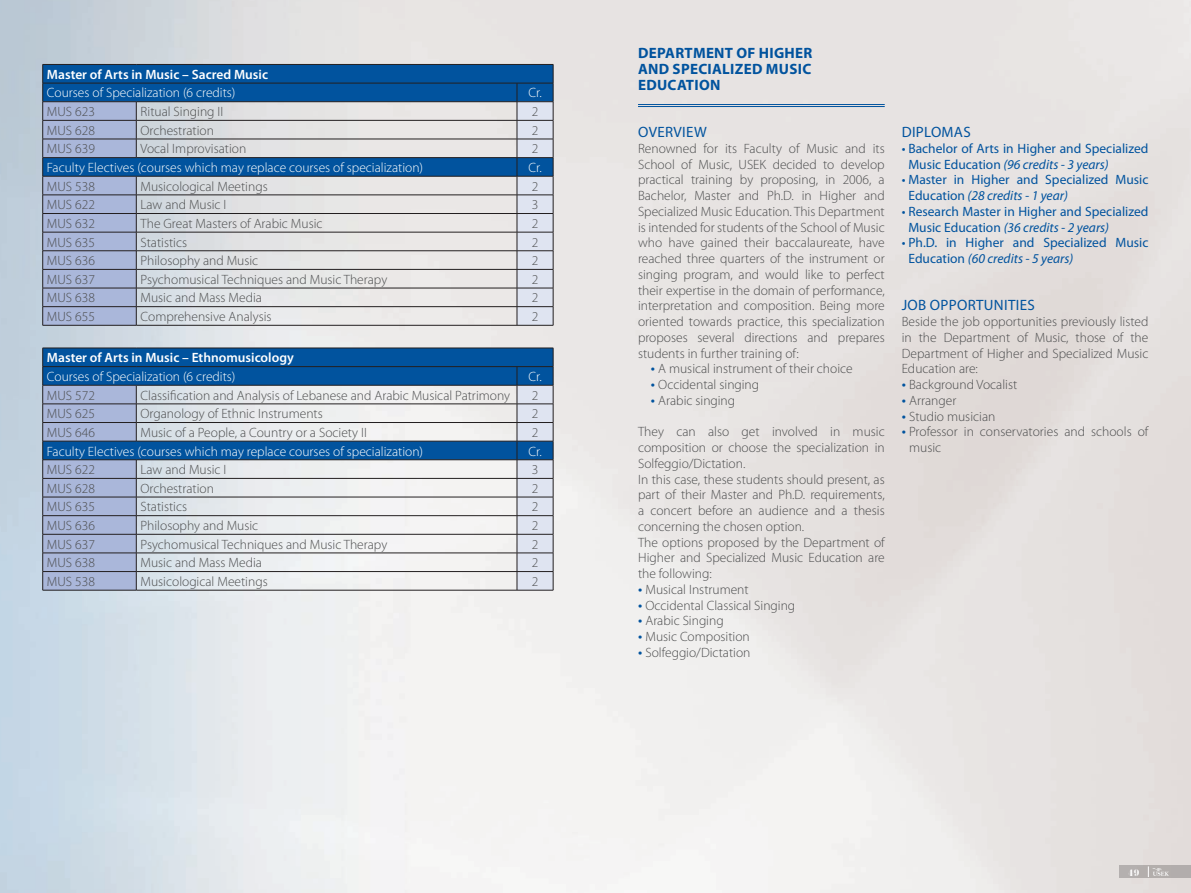
<style>
.page{position:relative;width:1191px;height:893px;background:#fff}
.page>*{position:absolute;margin:0;border:0;box-sizing:border-box;transform-origin:0 0}
.t1{font:700 15px/15.8px "Myriad Pro";letter-spacing:.02em;color:#01539e;text-align:justify}
.t2{font:15px "Myriad Pro";letter-spacing:.02em;color:#01539e}
.t3{font:300 13.5px/15.8px "Myriad Pro";color:#4b4c4d;text-align:justify}
.t4{font:13.5px/15.8px "Myriad Pro";color:#01539e}
.t5{font:300 13.5px "Myriad Pro";color:#fff}
.t6{font:600 13.5px "Myriad Pro";color:#fff}
.t7{font:9px "Pistilli";color:#fff}
.s1{font-weight:400;font-size:15px;color:#01539e}
.s2{font-style:italic}
</style>
<div class="page">
<img style="left:0;top:0;width:1191px;height:893px">
<hr style="left:638px;top:104px;width:246px;height:1px;background:#01539e">
<hr style="left:638px;top:106px;width:246px;height:1px;background:#01539e">
<svg style="left:137px;top:65px;width:380px;height:111px;background:#7098bd"></svg>
<hr style="left:43px;top:64px;width:93px;height:1px;background:#231f20">
<hr style="left:136px;top:64px;width:381px;height:1px;background:#231f20">
<hr style="left:517px;top:64px;width:36px;height:1px;background:#231f20">
<hr style="left:136px;top:83px;width:381px;height:1px;background:#231f20">
<hr style="left:136px;top:101px;width:381px;height:1px;background:#231f20">
<hr style="left:136px;top:120px;width:381px;height:1px;background:#231f20">
<hr style="left:136px;top:139px;width:381px;height:1px;background:#231f20">
<hr style="left:136px;top:157px;width:381px;height:1px;background:#231f20">
<hr style="left:136px;top:176px;width:381px;height:1px;background:#231f20">
<hr style="left:136px;top:195px;width:381px;height:1px;background:#231f20">
<hr style="left:136px;top:213px;width:381px;height:1px;background:#231f20">
<hr style="left:136px;top:232px;width:381px;height:1px;background:#231f20">
<hr style="left:136px;top:250px;width:381px;height:1px;background:#231f20">
<hr style="left:136px;top:269px;width:381px;height:1px;background:#231f20">
<hr style="left:136px;top:288px;width:381px;height:1px;background:#231f20">
<hr style="left:136px;top:306px;width:381px;height:1px;background:#231f20">
<svg style="left:42px;top:65px;width:95px;height:260px;background:#7e98c1"></svg>
<svg style="left:517px;top:65px;width:37px;height:260px;background:#a3b6ce"></svg>
<hr style="left:43px;top:325px;width:93px;height:1px;background:#231f20">
<hr style="left:136px;top:325px;width:381px;height:1px;background:#231f20">
<hr style="left:517px;top:325px;width:36px;height:1px;background:#231f20">
<svg style="left:42px;top:348px;width:512px;height:242px"></svg>
<hr style="left:43px;top:590px;width:93px;height:1px;background:#231f20">
<hr style="left:136px;top:590px;width:381px;height:1px;background:#231f20">
<hr style="left:517px;top:590px;width:36px;height:1px;background:#231f20">
<div style="left:1119px;top:865px;width:72px;height:13px;background:#b3aeac"></div>
<svg style="left:1148px;top:866px;width:20px;height:11px"></svg>
<p class="t6" style="left:47px;top:66px;width:223px">Master of Arts in Music – Sacred Music</p>
<p class="t5" style="left:47px;top:86px;width:190px">Courses of Specialization (6 credits)</p>
<p class="t5" style="left:528px;top:86px;width:15px">Cr.</p>
<p class="t3" style="left:47px;top:104px;width:49px">MUS 623</p>
<p class="t3" style="left:141px;top:104px;width:84px">Ritual Singing II</p>
<p class="t3" style="left:532px;top:104px;width:8px">2</p>
<p class="t3" style="left:47px;top:123px;width:49px">MUS 628</p>
<p class="t3" style="left:141px;top:123px;width:75px">Orchestration</p>
<p class="t3" style="left:532px;top:123px;width:8px">2</p>
<p class="t3" style="left:47px;top:141px;width:49px">MUS 639</p>
<p class="t3" style="left:141px;top:141px;width:107px">Vocal Improvisation</p>
<p class="t3" style="left:532px;top:141px;width:8px">2</p>
<p class="t5" style="left:47px;top:160px;width:378px">Faculty Electives (courses which may replace courses of specialization)</p>
<p class="t5" style="left:528px;top:160px;width:15px">Cr.</p>
<p class="t3" style="left:47px;top:178px;width:49px">MUS 538</p>
<p class="t3" style="left:141px;top:178px;width:129px">Musicological Meetings</p>
<p class="t3" style="left:532px;top:178px;width:8px">2</p>
<p class="t3" style="left:47px;top:197px;width:49px">MUS 622</p>
<p class="t3" style="left:141px;top:197px;width:87px">Law and Music I</p>
<p class="t3" style="left:532px;top:197px;width:8px">3</p>
<p class="t3" style="left:47px;top:216px;width:49px">MUS 632</p>
<p class="t3" style="left:141px;top:216px;width:183px">The Great Masters of Arabic Music</p>
<p class="t3" style="left:532px;top:216px;width:8px">2</p>
<p class="t3" style="left:47px;top:234px;width:49px">MUS 635</p>
<p class="t3" style="left:141px;top:234px;width:48px">Statistics</p>
<p class="t3" style="left:532px;top:234px;width:8px">2</p>
<p class="t3" style="left:47px;top:253px;width:49px">MUS 636</p>
<p class="t3" style="left:141px;top:253px;width:119px">Philosophy and Music</p>
<p class="t3" style="left:532px;top:253px;width:8px">2</p>
<p class="t3" style="left:47px;top:272px;width:49px">MUS 637</p>
<p class="t3" style="left:141px;top:272px;width:248px">Psychomusical Techniques and Music Therapy</p>
<p class="t3" style="left:532px;top:272px;width:8px">2</p>
<p class="t3" style="left:47px;top:290px;width:49px">MUS 638</p>
<p class="t3" style="left:141px;top:290px;width:123px">Music and Mass Media</p>
<p class="t3" style="left:532px;top:290px;width:8px">2</p>
<p class="t3" style="left:47px;top:309px;width:49px">MUS 655</p>
<p class="t3" style="left:141px;top:309px;width:133px">Comprehensive Analysis</p>
<p class="t3" style="left:532px;top:309px;width:8px">2</p>
<p class="t6" style="left:47px;top:349px;width:248px">Master of Arts in Music – Ethnomusicology</p>
<p class="t5" style="left:47px;top:369px;width:190px">Courses of Specialization (6 credits)</p>
<p class="t5" style="left:528px;top:369px;width:15px">Cr.</p>
<p class="t3" style="left:47px;top:387px;width:49px">MUS 572</p>
<p class="t3" style="left:141px;top:387px;width:371px">Classification and Analysis of Lebanese and Arabic Musical Patrimony</p>
<p class="t3" style="left:532px;top:387px;width:8px">2</p>
<p class="t3" style="left:47px;top:406px;width:49px">MUS 625</p>
<p class="t3" style="left:141px;top:406px;width:184px">Organology of Ethnic Instruments</p>
<p class="t3" style="left:532px;top:406px;width:8px">2</p>
<p class="t3" style="left:47px;top:425px;width:49px">MUS 646</p>
<p class="t3" style="left:141px;top:425px;width:228px">Music of a People, a Country or a Society II</p>
<p class="t3" style="left:532px;top:425px;width:8px">2</p>
<p class="t5" style="left:47px;top:444px;width:378px">Faculty Electives (courses which may replace courses of specialization)</p>
<p class="t5" style="left:528px;top:444px;width:15px">Cr.</p>
<p class="t3" style="left:47px;top:462px;width:49px">MUS 622</p>
<p class="t3" style="left:141px;top:462px;width:87px">Law and Music I</p>
<p class="t3" style="left:532px;top:462px;width:8px">3</p>
<p class="t3" style="left:47px;top:481px;width:49px">MUS 628</p>
<p class="t3" style="left:141px;top:481px;width:75px">Orchestration</p>
<p class="t3" style="left:532px;top:481px;width:8px">2</p>
<p class="t3" style="left:47px;top:499px;width:49px">MUS 635</p>
<p class="t3" style="left:141px;top:499px;width:48px">Statistics</p>
<p class="t3" style="left:532px;top:499px;width:8px">2</p>
<p class="t3" style="left:47px;top:518px;width:49px">MUS 636</p>
<p class="t3" style="left:141px;top:518px;width:119px">Philosophy and Music</p>
<p class="t3" style="left:532px;top:518px;width:8px">2</p>
<p class="t3" style="left:47px;top:536px;width:49px">MUS 637</p>
<p class="t3" style="left:141px;top:536px;width:248px">Psychomusical Techniques and Music Therapy</p>
<p class="t3" style="left:532px;top:536px;width:8px">2</p>
<p class="t3" style="left:47px;top:555px;width:49px">MUS 638</p>
<p class="t3" style="left:141px;top:555px;width:123px">Music and Mass Media</p>
<p class="t3" style="left:532px;top:555px;width:8px">2</p>
<p class="t3" style="left:47px;top:574px;width:49px">MUS 538</p>
<p class="t3" style="left:141px;top:574px;width:129px">Musicological Meetings</p>
<p class="t3" style="left:532px;top:574px;width:8px">2</p>
<p class="t1" style="left:638px;top:45px;width:176px">DEPARTMENT OF HIGHER AND SPECIALIZED MUSIC EDUCATION</p>
<p class="t2" style="left:638px;top:123px;width:59px">Overview</p>
<p class="t3" style="left:638px;top:141px;width:248px">Renowned for its Faculty of Music and its School of Music, USEK decided to develop practical training by proposing, in 2006, a Bachelor, Master and Ph.D. in Higher and Specialized Music Education. This Department is intended for students of the School of Music who have gained their baccalaureate, have reached three quarters of the instrument or singing program, and would like to perfect their expertise in the domain of performance, interpretation and composition. Being more oriented towards practice, this specialization proposes several directions and prepares students in further training of:</p>
<p class="t3" style="left:651px;top:361px;width:203px"><span class="s1">•</span> A musical instrument of their choice</p>
<p class="t3" style="left:651px;top:377px;width:110px"><span class="s1">•</span> Occidental singing</p>
<p class="t3" style="left:651px;top:393px;width:86px"><span class="s1">•</span> Arabic singing</p>
<p class="t3" style="left:638px;top:424px;width:248px;text-align:left">They can also get involved in music composition or choose the specialization in Solfeggio/Dictation.<br>In this case, these students should present, as part of their Master and Ph.D. requirements, a concert before an audience and a thesis concerning the chosen option.<br>The options proposed by the Department of Higher and Specialized Music Education are the following:</p>
<p class="t3" style="left:638px;top:582px;width:112px"><span class="s1">•</span> Musical Instrument</p>
<p class="t3" style="left:638px;top:597px;width:159px"><span class="s1">•</span> Occidental Classical Singing</p>
<p class="t3" style="left:638px;top:613px;width:87px"><span class="s1">•</span> Arabic Singing</p>
<p class="t3" style="left:638px;top:629px;width:113px"><span class="s1">•</span> Music Composition</p>
<p class="t3" style="left:638px;top:645px;width:114px"><span class="s1">•</span> Solfeggio/Dictation</p>
<p class="t2" style="left:901px;top:123px;width:70px">Diplomas</p>
<p class="t4" style="left:908px;top:140px;width:241px;text-indent:-7px">• Bachelor of Arts in Higher and Specialized<br>Music Education <span class="s2">(96 credits - 3 years)</span></p>
<p class="t4" style="left:908px;top:172px;width:241px;text-indent:-7px">• Master in Higher and Specialized Music<br>Education <span class="s2">(28 credits - 1 year)</span></p>
<p class="t4" style="left:908px;top:203px;width:241px;text-indent:-7px">• Research Master in Higher and Specialized<br>Music Education <span class="s2">(36 credits - 2 years)</span></p>
<p class="t4" style="left:908px;top:235px;width:241px;text-indent:-7px">• Ph.D. in Higher and Specialized Music<br>Education <span class="s2">(60 credits - 5 years)</span></p>
<p class="t2" style="left:901px;top:296px;width:134px">Job Opportunities</p>
<p class="t3" style="left:901px;top:314px;width:248px">Beside the job opportunities previously listed in the Department of Music, those of the Department of Higher and Specialized Music Education are:</p>
<p class="t3" style="left:901px;top:377px;width:117px"><span class="s1">•</span> Background Vocalist</p>
<p class="t3" style="left:901px;top:393px;width:56px"><span class="s1">•</span> Arranger</p>
<p class="t3" style="left:901px;top:408px;width:95px"><span class="s1">•</span> Studio musician</p>
<p class="t3" style="left:909px;top:424px;width:241px;text-indent:-7px"><span class="s1">•</span> Professor in conservatories and schools of music</p>
<p class="t7" style="left:1128px;top:866px;width:13px">49</p>
</div>
